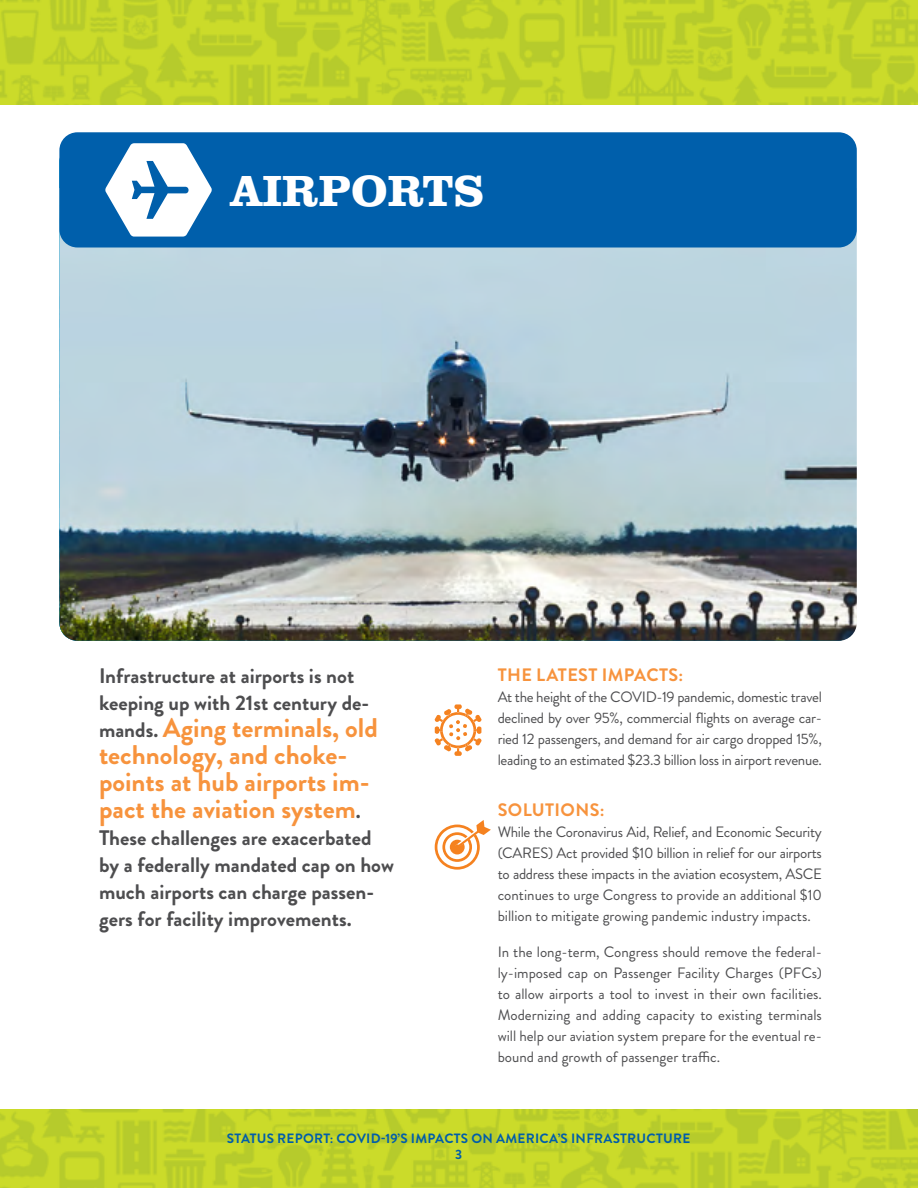
<style>
.page{position:relative;width:918px;height:1188px;background:#fff}
.page>*{position:absolute;margin:0;border:0;box-sizing:border-box;transform-origin:0 0}
.raise{font:700 45px "Clarendon URW";color:#fff}
.body{font:700 27px/27px "Brandon Grotesque";color:#f7933d}
.body-2{font:700 21px/27px "Brandon Grotesque";color:#4d4d4f}
.body-3{font:700 18px "Brandon Grotesque";letter-spacing:.02em;color:#f7933d}
.body-4{font:15px/21px "Brandon Grotesque";color:#4d4d4f;text-align:justify}
.t1{font:700 13.5px "Brandon Grotesque";letter-spacing:.02em;color:#005daa}
.s1{font-size:21px;color:#4d4d4f}
</style>
<div class="page">
<img style="left:0;top:0;width:918px;height:104px">
<img style="left:0;top:1110px;width:918px;height:78px">
<svg style="left:434px;top:704px;width:48px;height:52px"></svg>
<svg style="left:435px;top:820px;width:56px;height:50px"></svg>
<div style="left:59px;top:132px;width:798px;height:116px;background:#005fab;border-radius:18px"></div>
<svg style="left:59px;top:143px;width:796px;height:498px"></svg>
<p class="raise" style="left:230px;top:158px;width:255px">AIRPORTS</p>
<p class="body-2" style="left:99px;top:663px;width:272px">Infrastructure at airports is not keeping up with 21st century de-</p>
<p class="body" style="left:99px;top:715px;width:280px"><span class="s1">mands.</span> Aging terminals, old technology, and choke&shy;points at hub airports im&shy;pact the aviation system<span class="s1">.</span></p>
<p class="body-2" style="left:99px;top:825px;width:297px">These challenges are exacerbated by a federally mandated cap on how much airports can charge passen&shy;gers for facility improvements.</p>
<p class="body-3" style="left:498px;top:663px;width:187px">THE LATEST IMPACTS:</p>
<p class="body-4" style="left:498px;top:687px;width:326px">At the height of the COVID-19 pandemic, domestic travel declined by over 95%, commercial flights on average car&shy;ried 12 passengers, and demand for air cargo dropped 15%, leading to an estimated $23.3 billion loss in airport revenue.</p>
<p class="body-3" style="left:498px;top:798px;width:108px">SOLUTIONS:</p>
<p class="body-4" style="left:498px;top:822px;width:326px">While the Coronavirus Aid, Relief, and Economic Security (CARES) Act provided $10 billion in relief for our airports to address these impacts in the aviation ecosystem, ASCE continues to urge Congress to provide an additional $10 billion to mitigate growing pandemic industry impacts.</p>
<p class="body-4" style="left:498px;top:942px;width:326px">In the long-term, Congress should remove the federal&shy;ly-imposed cap on Passenger Facility Charges (PFCs) to allow airports a tool to invest in their own facilities.<br>Modernizing and adding capacity to existing terminals will help our aviation system prepare for the eventual re&shy;bound and growth of passenger traffic.</p>
<p class="t1" style="left:227px;top:1128px;width:465px">STATUS REPORT: COVID-19’S IMPACTS ON AMERICA’S INFRASTRUCTURE</p>
<p class="t1" style="left:455px;top:1145px;width:9px">3</p>
</div>
